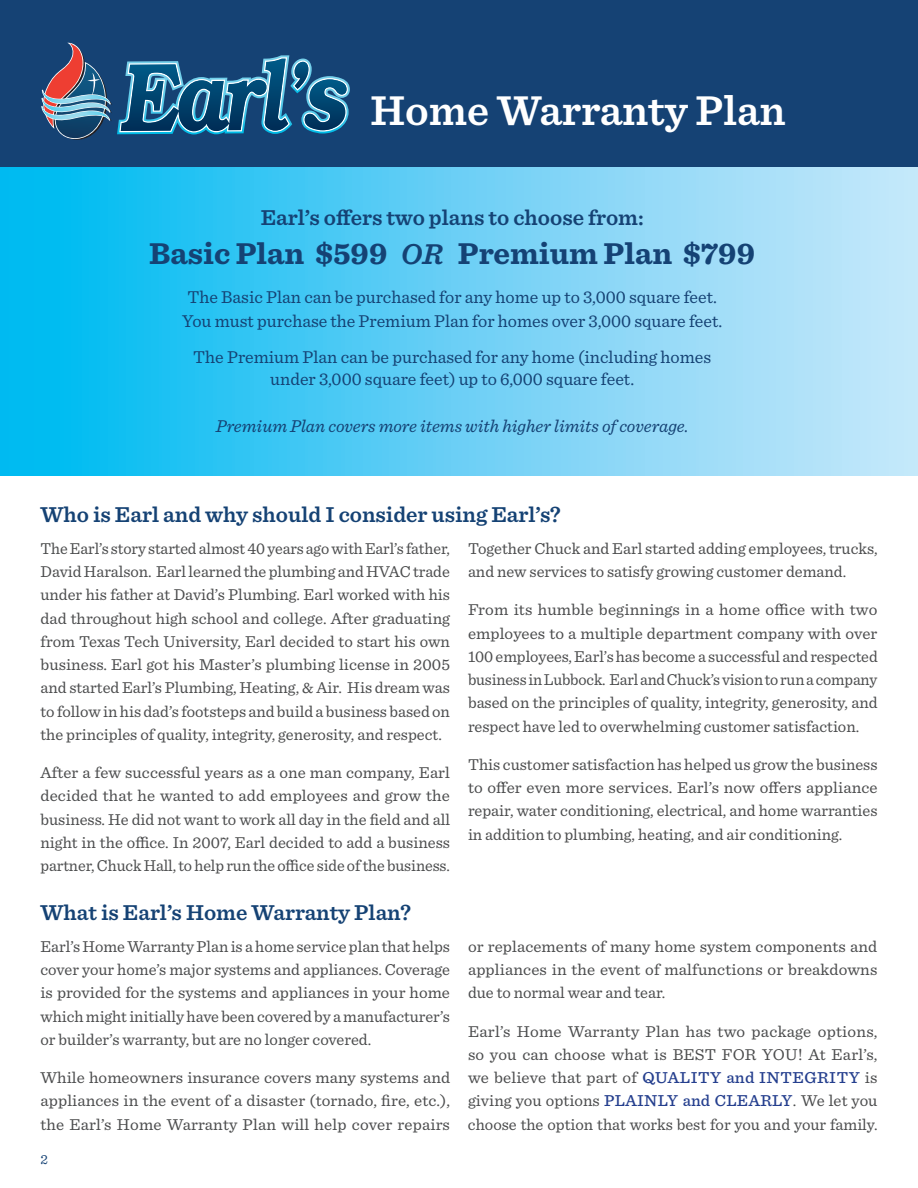
<style>
.page{position:relative;width:918px;height:1188px;background:#fff}
.page>*{position:absolute;margin:0;border:0;box-sizing:border-box;transform-origin:0 0}
.t1{font:600 43.5px "Sentinel";color:#fff}
.t2{font:700 31.5px "Sentinel";color:#154274}
.t3{font:600 22.5px "Sentinel";color:#154274}
.Paragraph_Style_1{font:18px "Sentinel";color:#154274}
.t4{font:italic 18px "Sentinel";color:#154274}
.Paragraph_Style_1-2{font:16.5px/23.2px "Sentinel";color:#4b4c4d;text-align:justify}
.t5{font:13.8px "Sentinel";color:#154274}
.s1{font-weight:600;font-style:italic;font-size:30px}
.s2{font-weight:500;color:#253f8e}
</style>
<div class="page">
<div style="left:0;top:163px;width:918px;height:312px;background:linear-gradient(to right,#00b8f1,#cfe7fa)"></div>
<div style="left:0;top:0;width:918px;height:167px;background:#154274"></div>
<svg style="left:41px;top:43px;width:309px;height:97px"></svg>
<p class="t1" style="left:370px;top:77px;width:417px">Home Warranty Plan</p>
<p class="t3" style="left:261px;top:200px;width:385px">Earl’s offers two plans to choose from:</p>
<p class="t2" style="left:149px;top:228px;width:608px">Basic Plan $599 <span class="s1">OR</span> Premium Plan $799</p>
<p class="Paragraph_Style_1" style="left:187px;top:283px;width:531px">The Basic Plan can be purchased for any home up to 3,000 square feet.</p>
<p class="Paragraph_Style_1" style="left:182px;top:307px;width:542px">You must purchase the Premium Plan for homes over 3,000 square feet.</p>
<p class="Paragraph_Style_1" style="left:193px;top:343px;width:519px">The Premium Plan can be purchased for any home (including homes</p>
<p class="Paragraph_Style_1" style="left:270px;top:366px;width:365px">under 3,000 square feet) up to 6,000 square feet.</p>
<p class="t4" style="left:216px;top:412px;width:474px">Premium Plan covers more items with higher limits of coverage.</p>
<p class="t3" style="left:40px;top:497px;width:522px">Who is Earl and why should I consider using Earl’s?</p>
<p class="Paragraph_Style_1-2" style="left:40px;top:536px;width:411px">The Earl’s story started almost 40 years ago with Earl’s father, David Haralson. Earl learned the plumbing and HVAC trade under his father at David’s Plumbing. Earl worked with his dad throughout high school and college. After graduating from Texas Tech University, Earl decided to start his own business. Earl got his Master’s plumbing license in 2005 and started Earl’s Plumbing, Heating, &amp; Air. His dream was to follow in his dad’s footsteps and build a business based on the principles of quality, integrity, generosity, and respect.</p>
<p class="Paragraph_Style_1-2" style="left:40px;top:760px;width:411px">After a few successful years as a one man company, Earl decided that he wanted to add employees and grow the business. He did not want to work all day in the field and all night in the office. In 2007, Earl decided to add a business partner, Chuck Hall, to help run the office side of the business.</p>
<p class="t3" style="left:40px;top:895px;width:372px">What is Earl’s Home Warranty Plan?</p>
<p class="Paragraph_Style_1-2" style="left:40px;top:934px;width:411px">Earl’s Home Warranty Plan is a home service plan that helps cover your home’s major systems and appliances. Coverage is provided for the systems and appliances in your home which might initially have been covered by a manufacturer’s or builder’s warranty, but are no longer covered.</p>
<p class="Paragraph_Style_1-2" style="left:40px;top:1065px;width:411px">While homeowners insurance covers many systems and appliances in the event of a disaster (tornado, fire, etc.), the Earl’s Home Warranty Plan will help cover repairs</p>
<p class="t5" style="left:40px;top:1149px;width:9px">2</p>
<p class="Paragraph_Style_1-2" style="left:468px;top:536px;width:411px">Together Chuck and Earl started adding employees, trucks, and new services to satisfy growing customer demand.</p>
<p class="Paragraph_Style_1-2" style="left:468px;top:597px;width:411px">From its humble beginnings in a home office with two employees to a multiple department company with over 100 employees, Earl’s has become a successful and respected business in Lubbock. Earl and Chuck’s vision to run a company based on the principles of quality, integrity, generosity, and respect have led to overwhelming customer satisfaction.</p>
<p class="Paragraph_Style_1-2" style="left:468px;top:752px;width:411px">This customer satisfaction has helped us grow the business to offer even more services. Earl’s now offers appliance repair, water conditioning, electrical, and home warranties in addition to plumbing, heating, and air conditioning.</p>
<p class="Paragraph_Style_1-2" style="left:468px;top:934px;width:411px">or replacements of many home system components and appliances in the event of malfunctions or breakdowns</p>
<p class="Paragraph_Style_1-2" style="left:468px;top:980px;width:199px">due to normal wear and tear.</p>
<p class="Paragraph_Style_1-2" style="left:468px;top:1018px;width:411px">Earl’s Home Warranty Plan has two package options,</p>
<p class="Paragraph_Style_1-2" style="left:468px;top:1042px;width:411px">so you can choose what is BEST FOR YOU! At Earl’s,</p>
<p class="Paragraph_Style_1-2" style="left:468px;top:1065px;width:411px">we believe that part of <span class="s2">QUALITY and INTEGRITY</span> is giving you options <span class="s2">PLAINLY and CLEARLY</span>. We let you choose the option that works best for you and your family.</p>
</div>
